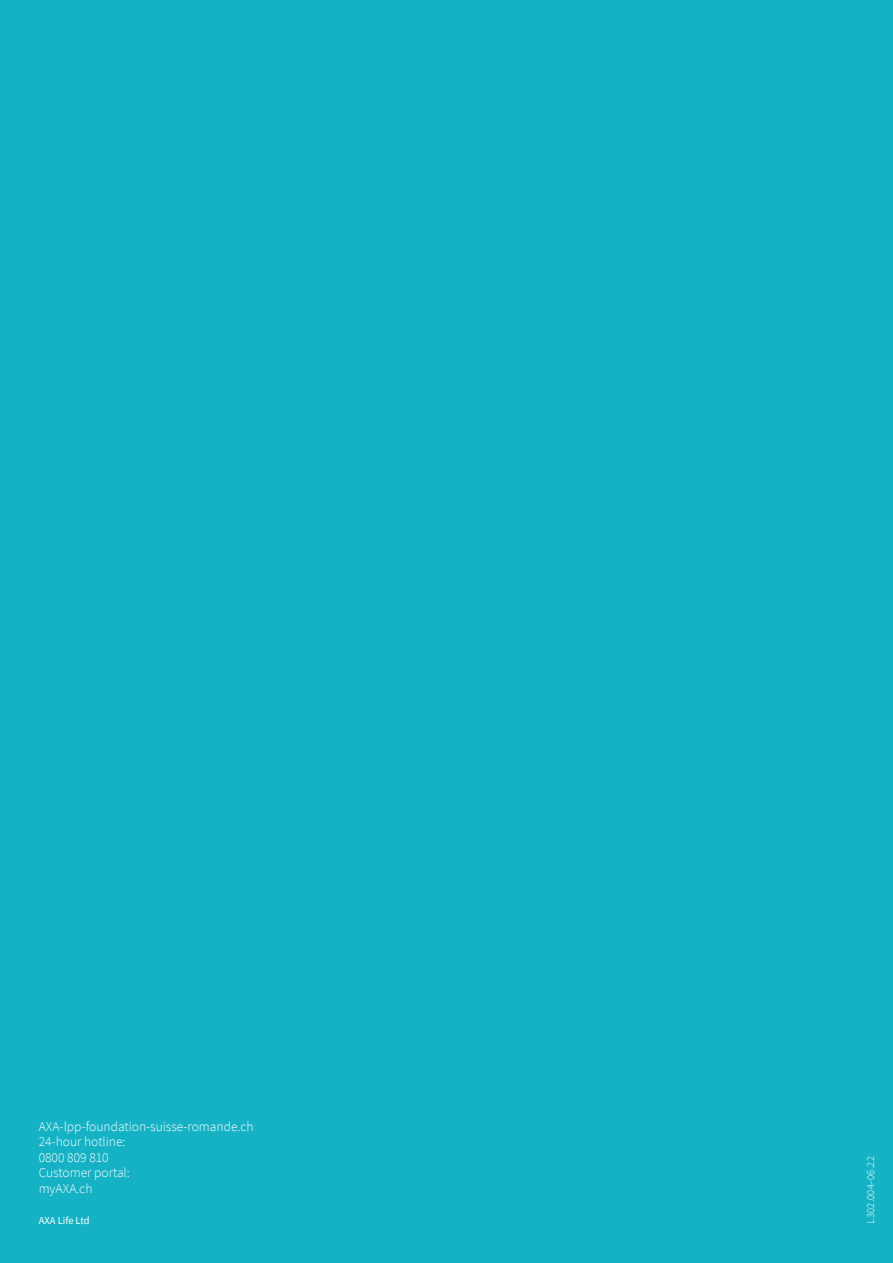
<style>
.page{position:relative;width:893px;height:1263px;background:#15b2c5}
.page>*{position:absolute;margin:0;border:0;box-sizing:border-box;transform-origin:0 0}
.t1{font:300 13.5px/15.5px "Source Sans Pro";color:#fff}
.t2{font:300 10.5px "Source Sans Pro";letter-spacing:.035em;color:#fff}
.t3{font:10.5px "Source Sans Pro";color:#fff}
</style>
<div class="page">
<p class="t1" style="left:39px;top:1119px;width:216px">AXA-lpp-foundation-suisse-romande.ch<br>24-hour hotline:<br>0800 809 810<br>Customer portal:<br>myAXA.ch</p>
<p class="t3" style="left:39px;top:1213px;width:53px">AXA Life Ltd</p>
<p class="t2" style="left:864px;top:1223px;width:69px;rotate:-90deg">L302.004-06.22</p>
</div>
